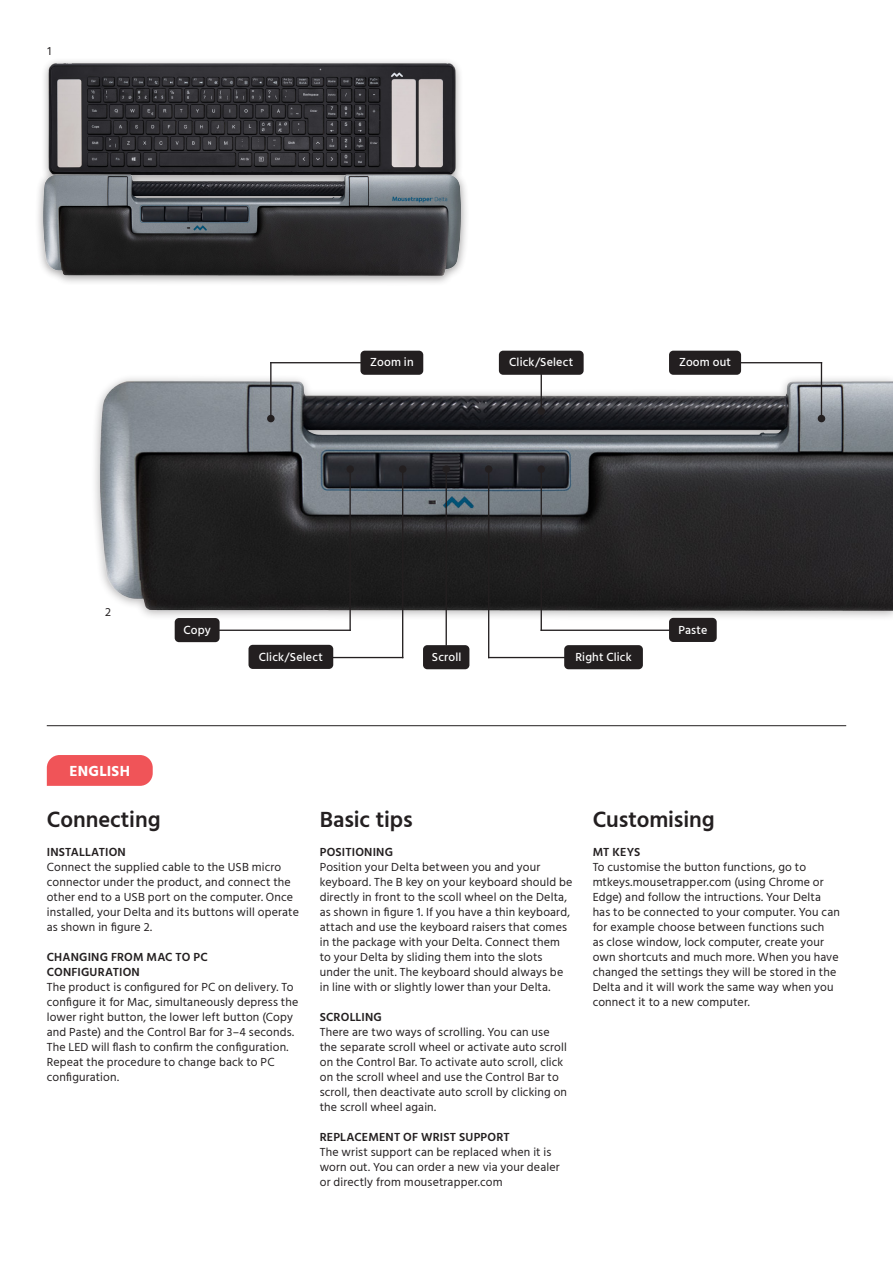
<style>
.page{position:relative;width:893px;height:1263px;background:#fff}
.page>*{position:absolute;margin:0;border:0;box-sizing:border-box;transform-origin:0 0}
.t1{font:600 22.5px "Hind";letter-spacing:-.005em;color:#231f20}
.t2{font:700 15px "Hind";letter-spacing:.015em;color:#fff}
.t3{font:12px/15px "Hind";letter-spacing:.015em;color:#231f20}
.t4{font:600 12px/15px "Hind";letter-spacing:.015em;color:#231f20}
.t5{font:500 12px "Hind";letter-spacing:.015em;color:#fff}
</style>
<div class="page">
<img style="left:44px;top:61px;width:416px;height:97px">
<img style="left:95px;top:351px;width:798px;height:287px">
<hr style="left:47px;top:725px;width:799px;height:1px;background:#231f20">
<div style="left:669px;top:618px;width:48px;height:24px;background:#231f20;border-radius:4px"></div>
<div style="left:499px;top:351px;width:85px;height:24px;background:#231f20;border-radius:4px"></div>
<div style="left:564px;top:645px;width:79px;height:24px;background:#231f20;border-radius:4px"></div>
<div style="left:423px;top:645px;width:46px;height:24px;background:#231f20;border-radius:4px"></div>
<hr style="left:541px;top:469px;width:1px;height:162px;background:#231f20">
<hr style="left:488px;top:469px;width:1px;height:189px;background:#231f20">
<hr style="left:541px;top:630px;width:132px;height:1px;background:#231f20">
<hr style="left:488px;top:657px;width:80px;height:1px;background:#231f20">
<hr style="left:446px;top:469px;width:1px;height:177px;background:#231f20">
<hr style="left:541px;top:374px;width:1px;height:37px;background:#231f20">
<div style="left:537px;top:407px;width:8px;height:8px;background:#231f20;border-radius:50%"></div>
<div style="left:442px;top:465px;width:8px;height:8px;background:#231f20;border-radius:50%"></div>
<div style="left:537px;top:465px;width:8px;height:8px;background:#231f20;border-radius:50%"></div>
<div style="left:485px;top:465px;width:7px;height:8px;background:#231f20;border-radius:50%"></div>
<svg style="left:47px;top:755px;width:106px;height:31px;background:#f05a5e"></svg>
<div style="left:669px;top:351px;width:72px;height:24px;background:#231f20;border-radius:4px"></div>
<hr style="left:821px;top:362px;width:1px;height:57px;background:#231f20">
<div style="left:818px;top:415px;width:7px;height:7px;background:#231f20;border-radius:50%"></div>
<hr style="left:736px;top:362px;width:86px;height:1px;background:#231f20">
<hr style="left:349px;top:469px;width:2px;height:162px;background:#231f20">
<hr style="left:402px;top:469px;width:1px;height:189px;background:#231f20">
<hr style="left:218px;top:630px;width:133px;height:1px;background:#231f20">
<hr style="left:323px;top:657px;width:80px;height:1px;background:#231f20">
<div style="left:346px;top:465px;width:8px;height:8px;background:#231f20;border-radius:50%"></div>
<div style="left:399px;top:465px;width:7px;height:8px;background:#231f20;border-radius:50%"></div>
<div style="left:175px;top:618px;width:45px;height:24px;background:#231f20;border-radius:4px"></div>
<div style="left:248px;top:645px;width:85px;height:24px;background:#231f20;border-radius:4px"></div>
<hr style="left:270px;top:362px;width:1px;height:57px;background:#231f20">
<div style="left:267px;top:415px;width:8px;height:7px;background:#231f20;border-radius:50%"></div>
<hr style="left:270px;top:362px;width:93px;height:1px;background:#231f20">
<div style="left:360px;top:351px;width:63px;height:24px;background:#231f20;border-radius:4px"></div>
<img style="left:38px;top:158px;width:429px;height:125px">
<p class="t3" style="left:48px;top:44px;width:5px">1</p>
<p class="t5" style="left:370px;top:354px;width:45px">Zoom in</p>
<p class="t5" style="left:509px;top:354px;width:65px">Click/Select</p>
<p class="t5" style="left:679px;top:354px;width:54px">Zoom out</p>
<p class="t3" style="left:105px;top:605px;width:7px">2</p>
<p class="t2" style="left:70px;top:762px;width:62px">ENGLISH</p>
<p class="t5" style="left:183px;top:621px;width:29px">Copy</p>
<p class="t5" style="left:259px;top:648px;width:65px">Click/Select</p>
<p class="t5" style="left:432px;top:649px;width:31px">Scroll</p>
<p class="t5" style="left:575px;top:649px;width:58px">Right Click</p>
<p class="t5" style="left:678px;top:621px;width:30px">Paste</p>
<p class="t1" style="left:47px;top:803px;width:115px">Connecting</p>
<p class="t1" style="left:320px;top:803px;width:94px">Basic tips</p>
<p class="t1" style="left:593px;top:803px;width:123px">Customising</p>
<p class="t4" style="left:47px;top:845px;width:81px">INSTALLATION</p>
<p class="t3" style="left:47px;top:860px;width:254px">Connect the supplied cable to the USB micro connector under the product, and connect the other end to a USB port on the computer. Once installed, your Delta and its buttons will operate as shown in figure 2.</p>
<p class="t4" style="left:47px;top:950px;width:162px">CHANGING FROM MAC TO PC<br>CONFIGURATION</p>
<p class="t3" style="left:47px;top:980px;width:253px">The product is configured for PC on delivery. To configure it for Mac, simultaneously depress the lower right button, the lower left button (Copy and Paste) and the Control Bar for 3–4 seconds.<br>The LED will flash to confirm the configuration.<br>Repeat the procedure to change back to PC configuration.</p>
<p class="t4" style="left:320px;top:845px;width:75px">POSITIONING</p>
<p class="t3" style="left:320px;top:860px;width:254px">Position your Delta between you and your keyboard. The B key on your keyboard should be directly in front to the scoll wheel on the Delta, as shown in figure 1. If you have a thin keyboard, attach and use the keyboard raisers that comes in the package with your Delta. Connect them to your Delta by sliding them into the slots under the unit. The keyboard should always be in line with or slightly lower than your Delta.</p>
<p class="t4" style="left:320px;top:1010px;width:64px">SCROLLING</p>
<p class="t3" style="left:320px;top:1025px;width:249px">There are two ways of scrolling. You can use the separate scroll wheel or activate auto scroll on the Control Bar. To activate auto scroll, click on the scroll wheel and use the Control Bar to scroll, then deactivate auto scroll by clicking on the scroll wheel again.</p>
<p class="t4" style="left:320px;top:1130px;width:191px">REPLACEMENT OF WRIST SUPPORT</p>
<p class="t3" style="left:320px;top:1145px;width:241px">The wrist support can be replaced when it is worn out. You can order a new via your dealer or directly from mousetrapper.com</p>
<p class="t4" style="left:593px;top:845px;width:49px">MT KEYS</p>
<p class="t3" style="left:593px;top:860px;width:249px">To customise the button functions, go to mtkeys.mousetrapper.com (using Chrome or Edge) and follow the intructions. Your Delta has to be connected to your computer. You can for example choose between functions such<br>as close window, lock computer, create your own shortcuts and much more. When you have changed the settings they will be stored in the Delta and it will work the same way when you connect it to a new computer.</p>
</div>
